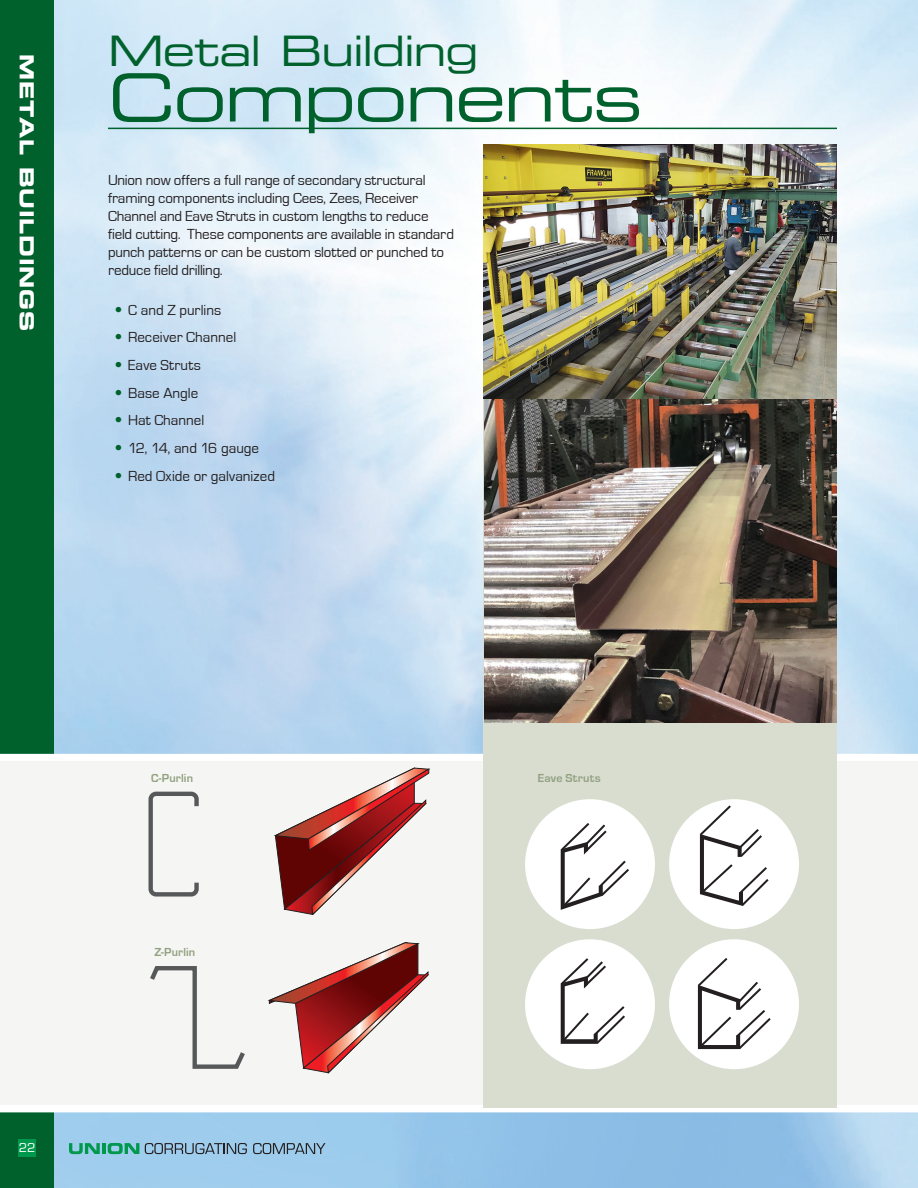
<style>
.page{position:relative;width:918px;height:1188px;background:#fff}
.page>*{position:absolute;margin:0;border:0;box-sizing:border-box;transform-origin:0 0}
.Other_Page_Title{font:66px "Eurostile LT Std Ex 2";letter-spacing:-.03em;color:#00612d}
.Other_Page_Title-2{font:42px "Eurostile LT Std Ex 2";letter-spacing:-.035em;color:#00612d}
.Page_sections_REV{font:19.5px "Eurostile LT Std Bold Ex 2";letter-spacing:.04em;color:#fff}
.Body_Bullet{font:15px/18px "Eurostile";letter-spacing:-.01em;color:#231f20}
.Body_Bullet-2{font:15px "Eurostile";letter-spacing:.015em;color:#231f20}
.TSR{font:700 12px "Eurostile";letter-spacing:.015em;color:#92a181}
.t1{font:12px "Eurostile LT Std";color:#fff}
.s1{font-family:"Eurostile LT Std";font-stretch:condensed;color:#00612d}
</style>
<div class="page">
<img style="left:54px;top:0;width:864px;height:1188px">
<hr style="left:108px;top:128px;width:729px;height:1px;background:#00612d">
<div style="left:0;top:0;width:54px;height:1188px;background:#00612d"></div>
<svg style="left:69px;top:1143px;width:31px;height:11px"></svg>
<hr style="left:102px;top:1143px;width:4px;height:11px;background:#00984c">
<svg style="left:108px;top:1143px;width:31px;height:11px"></svg>
<svg style="left:145px;top:1143px;width:102px;height:11px"></svg>
<svg style="left:253px;top:1143px;width:72px;height:11px"></svg>
<div style="left:18px;top:1139px;width:18px;height:18px;background:#00984c"></div>
<svg style="left:0;top:750px;width:918px;height:366px"></svg>
<div style="left:0;top:761px;width:918px;height:344px;background:#f5f6f3"></div>
<div style="left:484px;top:145px;width:353px;height:963px;background:#d9ddd0"></div>
<img style="left:484px;top:145px;width:353px;height:578px">
<div style="left:149px;top:792px;width:50px;height:105px;border:4px solid #57585a;border-radius:5px"></div>
<svg style="left:150px;top:966px;width:95px;height:103px"></svg>
<svg style="left:274px;top:768px;width:156px;height:147px"></svg>
<svg style="left:268px;top:943px;width:161px;height:130px"></svg>
<div style="left:525px;top:799px;width:130px;height:130px;background:#fff;border-radius:50%"></div>
<div style="left:669px;top:799px;width:130px;height:130px;background:#fff;border-radius:50%"></div>
<div style="left:525px;top:939px;width:130px;height:130px;background:#fff;border-radius:50%"></div>
<div style="left:669px;top:939px;width:130px;height:130px;background:#fff;border-radius:50%"></div>
<svg style="left:560px;top:823px;width:69px;height:87px"></svg>
<svg style="left:699px;top:803px;width:70px;height:103px"></svg>
<svg style="left:560px;top:958px;width:65px;height:86px"></svg>
<svg style="left:697px;top:958px;width:74px;height:92px"></svg>
<p class="Page_sections_REV" style="left:40px;top:54px;width:278px;rotate:90deg">METAL BUILDINGS</p>
<p class="Other_Page_Title-2" style="left:108px;top:22px;width:372px">Metal Building</p>
<p class="Other_Page_Title" style="left:108px;top:53px;width:537px">Components</p>
<p class="Body_Bullet" style="left:108px;top:172px;width:347px">Union now offers a full range of secondary structural framing components including Cees, Zees, Receiver Channel and Eave Struts in custom lengths to reduce field cutting. These components are available in standard punch patterns or can be custom slotted or punched to reduce field drilling.</p>
<p class="Body_Bullet" style="left:115px;top:301px;width:108px"><span class="s1">•</span> C and Z purlins</p>
<p class="Body_Bullet" style="left:115px;top:329px;width:123px"><span class="s1">•</span> Receiver Channel</p>
<p class="Body_Bullet-2" style="left:115px;top:357px;width:88px"><span class="s1">•</span> Eave Struts</p>
<p class="Body_Bullet" style="left:115px;top:384px;width:85px"><span class="s1">•</span> Base Angle</p>
<p class="Body_Bullet" style="left:115px;top:412px;width:91px"><span class="s1">•</span> Hat Channel</p>
<p class="Body_Bullet" style="left:115px;top:440px;width:146px"><span class="s1">•</span> 12, 14, and 16 gauge</p>
<p class="Body_Bullet" style="left:115px;top:467px;width:162px"><span class="s1">•</span> Red Oxide or galvanized</p>
<p class="t1" style="left:19px;top:1141px;width:18px">22</p>
<p class="TSR" style="left:151px;top:772px;width:43px">C-Purlin</p>
<p class="TSR" style="left:538px;top:772px;width:64px">Eave Struts</p>
<p class="TSR" style="left:154px;top:946px;width:42px">Z-Purlin</p>
</div>
